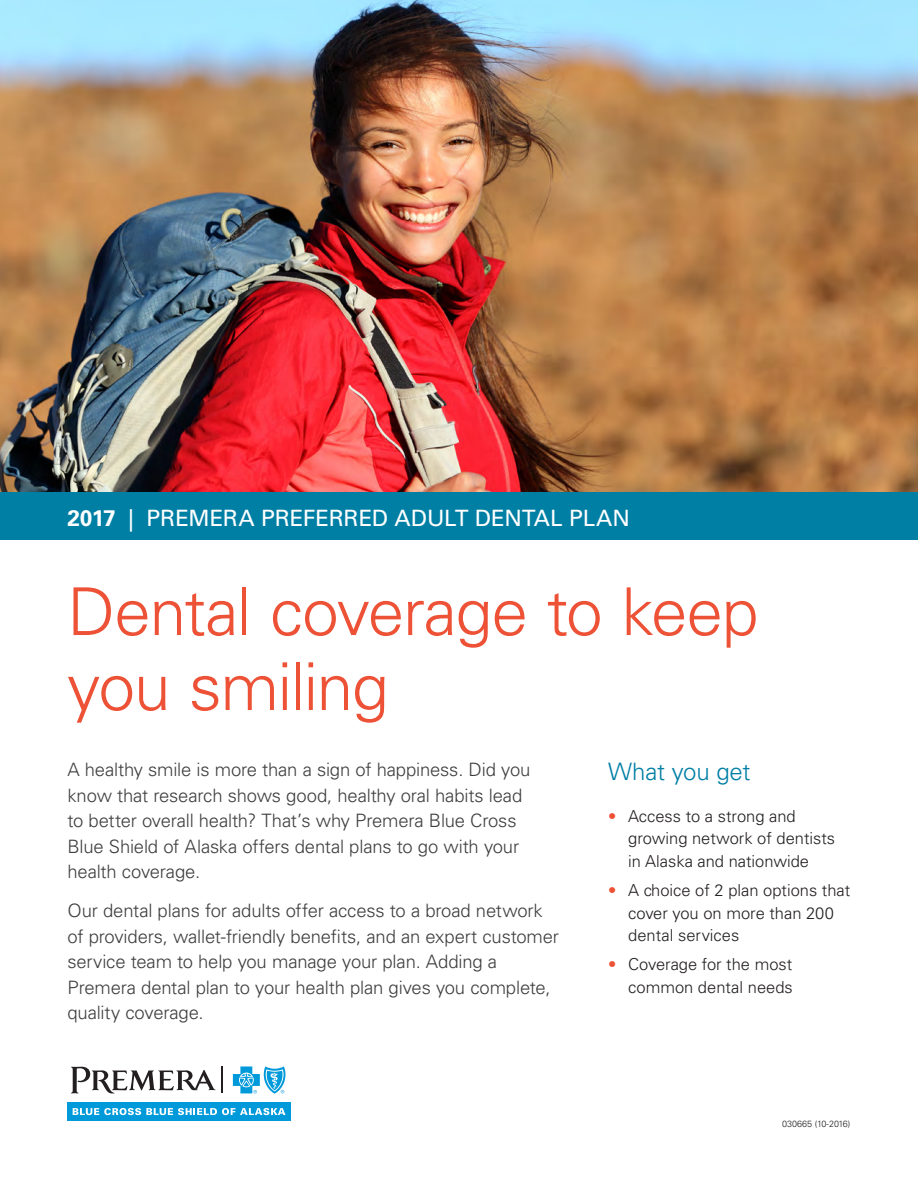
<style>
.page{position:relative;width:918px;height:1188px;background:#fff}
.page>*{position:absolute;margin:0;border:0;box-sizing:border-box;transform-origin:0 0}
.t1{font:300 66px/75px "Univers LT Std";letter-spacing:-.02em;color:#ed5136}
.t2{font:300 24px "Univers LT Std";letter-spacing:-.01em;color:#007fa5}
.t3{font:22.5px "Univers LT Std";color:#fff}
.t4{font:300 18.45px/25.5px "Univers LT Std";letter-spacing:-.01em;color:#3e3e3f}
.t5{font:300 16.5px/22.5px "Univers LT Std";color:#231f20}
.t6{font:300 9px "Univers LT Std";color:#231f20}
.s1{font-weight:700}
.s2{color:#ed5136}
</style>
<div class="page">
<div style="left:68px;top:1102px;width:223px;height:18px;background:#009ada"></div>
<svg style="left:73px;top:1108px;width:212px;height:7px"></svg>
<svg style="left:222px;top:1067px;width:1px;height:26px"></svg>
<svg style="left:71px;top:1067px;width:145px;height:26px"></svg>
<svg style="left:233px;top:1066px;width:53px;height:28px"></svg>
<img style="left:0;top:0;width:918px;height:493px">
<div style="left:0;top:493px;width:918px;height:47px;background:#007fa5"></div>
<p class="t3" style="left:68px;top:504px;width:564px"><span class="s1">2017</span> | PREMERA PREFERRED ADULT DENTAL PLAN</p>
<h1 class="t1" style="left:68px;top:574px;width:693px">Dental coverage to keep you smiling</h1>
<p class="t4" style="left:68px;top:757px;width:464px">A healthy smile is more than a sign of happiness. Did you know that research shows good, healthy oral habits lead to better overall health? That’s why Premera Blue Cross Blue Shield of Alaska offers dental plans to go with your health coverage.</p>
<p class="t4" style="left:68px;top:898px;width:493px">Our dental plans for adults offer access to a broad network of providers, wallet-friendly benefits, and an expert customer service team to help you manage your plan. Adding a Premera dental plan to your health plan gives you complete, quality coverage.</p>
<h2 class="t2" style="left:608px;top:757px;width:144px">What you get</h2>
<p class="t5" style="left:628px;top:805px;width:208px;text-indent:-20px"><span class="s2">•</span> Access to a strong and growing network of dentists in Alaska and nationwide</p>
<p class="t5" style="left:628px;top:879px;width:224px;text-indent:-20px"><span class="s2">•</span> A choice of 2 plan options that cover you on more than 200 dental services</p>
<p class="t5" style="left:608px;top:953px;width:186px;text-align:right"><span class="s2">•</span> Coverage for the most common dental needs</p>
<p class="t6" style="left:782px;top:1118px;width:70px">030665 (10-2016)</p>
</div>
